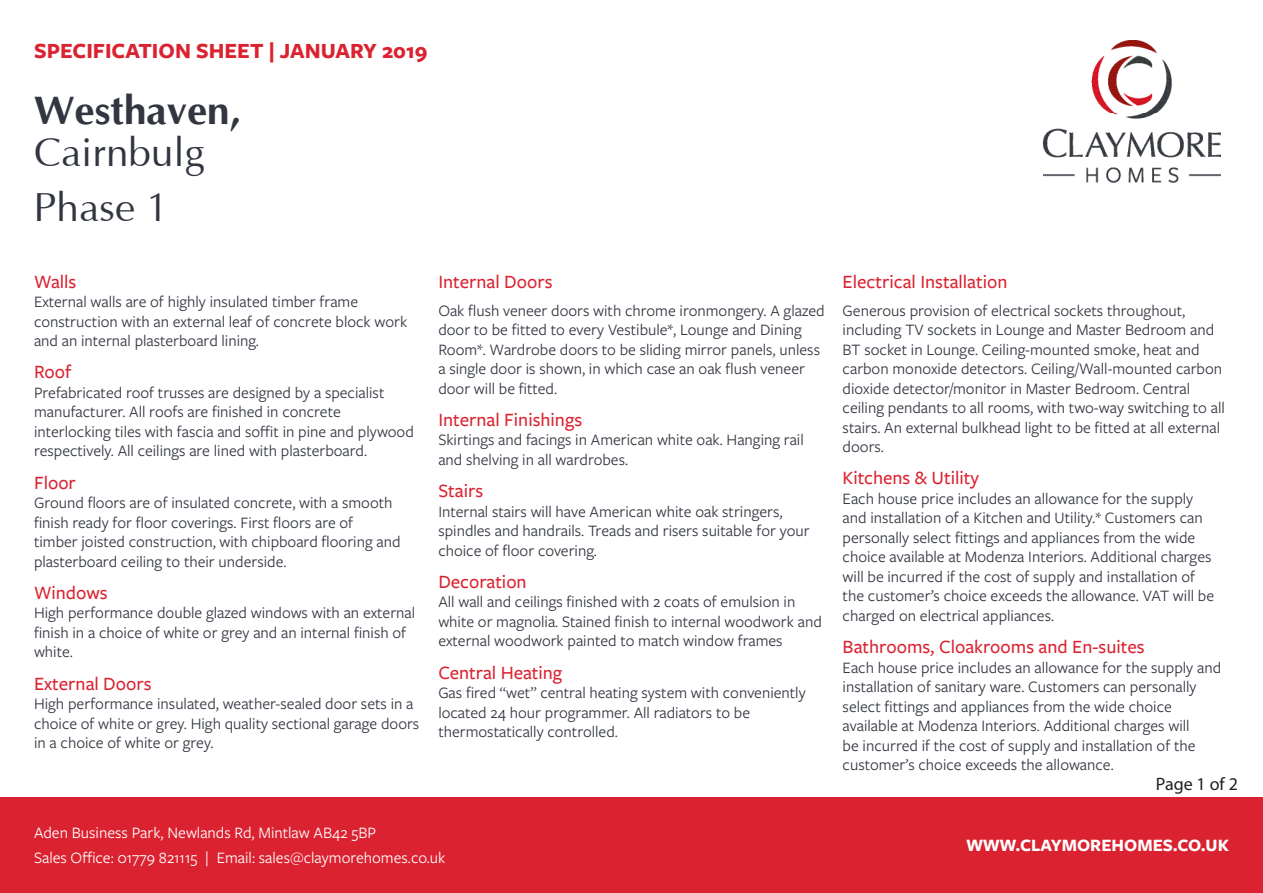
<style>
.page{position:relative;width:1263px;height:893px;background:#fff}
.page>*{position:absolute;margin:0;border:0;box-sizing:border-box;transform-origin:0 0}
.Heading{font:700 40.5px/42px "Optima";color:#323640}
.Heading-2{font:40.5px "Optima";color:#323640}
.t1{font:700 22.5px "Freight Sans Pro";color:#db2230}
.Body_Heading_Red{font:500 19.5px "Freight Sans Pro";color:#db2230}
.Body_Text_Grey{font:500 19.5px "Freight Sans Pro";color:#db2230}
.Body_Text_Grey-2{font:700 18px "Freight Sans Pro";color:#fff}
.t2{font:18px "Myriad Pro";color:#231f20}
.Body_Text_Grey-3{font:16.5px/19.5px "Freight Sans Pro";color:#323640}
.Body_Text_Grey-4{font:16.5px "Freight Sans Pro";color:#fff}
.s1{font-weight:400}
</style>
<div class="page">
<div style="left:0;top:797px;width:1263px;height:96px;background:#db2230"></div>
<img style="left:1044px;top:40px;width:176px;height:143px">
<p class="t1" style="left:34px;top:35px;width:395px">SPECIFICATION SHEET | JANUARY 2019</p>
<p class="Heading" style="left:34px;top:90px;width:209px">Westhaven,<br><span class="s1">Cairnbulg</span></p>
<p class="Heading-2" style="left:34px;top:186px;width:137px">Phase 1</p>
<p class="Body_Heading_Red" style="left:34px;top:268px;width:44px">Walls</p>
<p class="Body_Text_Grey-3" style="left:34px;top:291px;width:375px">External walls are of highly insulated timber frame construction with an external leaf of concrete block work and an internal plasterboard lining.</p>
<p class="Body_Heading_Red" style="left:34px;top:359px;width:39px">Roof</p>
<p class="Body_Text_Grey-3" style="left:34px;top:382px;width:381px">Prefabricated roof trusses are designed by a specialist manufacturer. All roofs are finished in concrete interlocking tiles with fascia and soffit in pine and plywood respectively. All ceilings are lined with plasterboard.</p>
<p class="Body_Heading_Red" style="left:34px;top:469px;width:44px">Floor</p>
<p class="Body_Text_Grey-3" style="left:34px;top:492px;width:368px">Ground floors are of insulated concrete, with a smooth finish ready for floor coverings. First floors are of timber joisted construction, with chipboard flooring and plasterboard ceiling to their underside.</p>
<p class="Body_Heading_Red" style="left:34px;top:579px;width:75px">Windows</p>
<p class="Body_Text_Grey-3" style="left:34px;top:603px;width:383px">High performance double glazed windows with an external finish in a choice of white or grey and an internal finish of white.</p>
<p class="Body_Heading_Red" style="left:34px;top:670px;width:119px">External Doors</p>
<p class="Body_Text_Grey-3" style="left:34px;top:693px;width:387px">High performance insulated, weather-sealed door sets in a choice of white or grey. High quality sectional garage doors in a choice of white or grey.</p>
<p class="Body_Text_Grey" style="left:438px;top:268px;width:116px">Internal Doors</p>
<p class="Body_Text_Grey-3" style="left:438px;top:300px;width:388px">Oak flush veneer doors with chrome ironmongery. A glazed door to be fitted to every Vestibule*, Lounge and Dining Room*. Wardrobe doors to be sliding mirror panels, unless a single door is shown, in which case an oak flush veneer door will be fitted.</p>
<p class="Body_Heading_Red" style="left:438px;top:406px;width:145px">Internal Finishings</p>
<p class="Body_Text_Grey-3" style="left:438px;top:430px;width:367px">Skirtings and facings in American white oak. Hanging rail and shelving in all wardrobes.</p>
<p class="Body_Heading_Red" style="left:438px;top:478px;width:46px">Stairs</p>
<p class="Body_Text_Grey-3" style="left:438px;top:501px;width:373px">Internal stairs will have American white oak stringers, spindles and handrails. Treads and risers suitable for your choice of floor covering.</p>
<p class="Body_Heading_Red" style="left:438px;top:568px;width:90px">Decoration</p>
<p class="Body_Text_Grey-3" style="left:438px;top:592px;width:385px">All wall and ceilings finished with 2 coats of emulsion in white or magnolia. Stained finish to internal woodwork and external woodwork painted to match window frames</p>
<p class="Body_Heading_Red" style="left:438px;top:659px;width:125px">Central Heating</p>
<p class="Body_Text_Grey-3" style="left:438px;top:682px;width:369px">Gas fired “wet” central heating system with conveniently located 24 hour programmer. All radiators to be thermostatically controlled.</p>
<p class="Body_Text_Grey-4" style="left:34px;top:821px;width:343px">Aden Business Park, Newlands Rd, Mintlaw AB42 5BP</p>
<p class="Body_Text_Grey-4" style="left:34px;top:846px;width:413px">Sales Office: 01779 821115 | Email: sales@claymorehomes.co.uk</p>
<p class="Body_Text_Grey" style="left:843px;top:268px;width:166px">Electrical Installation</p>
<p class="Body_Text_Grey-3" style="left:843px;top:300px;width:384px">Generous provision of electrical sockets throughout, including TV sockets in Lounge and Master Bedroom and BT socket in Lounge. Ceiling-mounted smoke, heat and carbon monoxide detectors. Ceiling/Wall-mounted carbon dioxide detector/monitor in Master Bedroom. Central ceiling pendants to all rooms, with two-way switching to all stairs. An external bulkhead light to be fitted at all external doors.</p>
<p class="Body_Heading_Red" style="left:843px;top:465px;width:138px">Kitchens &amp; Utility</p>
<p class="Body_Text_Grey-3" style="left:843px;top:488px;width:373px">Each house price includes an allowance for the supply and installation of a Kitchen and Utility.* Customers can personally select fittings and appliances from the wide choice available at Modenza Interiors. Additional charges will be incurred if the cost of supply and installation of the customer’s choice exceeds the allowance. VAT will be charged on electrical appliances.</p>
<p class="Body_Heading_Red" style="left:843px;top:634px;width:303px">Bathrooms, Cloakrooms and En-suites</p>
<p class="Body_Text_Grey-3" style="left:843px;top:657px;width:380px">Each house price includes an allowance for the supply and installation of sanitary ware. Customers can personally select fittings and appliances from the wide choice available at Modenza Interiors. Additional charges will<br>be incurred if the cost of supply and installation of the customer’s choice exceeds the allowance.</p>
<p class="t2" style="left:1156px;top:773px;width:83px">Page 1 of 2</p>
<p class="Body_Text_Grey-2" style="left:966px;top:833px;width:264px">WWW.CLAYMOREHOMES.CO.UK</p>
</div>
